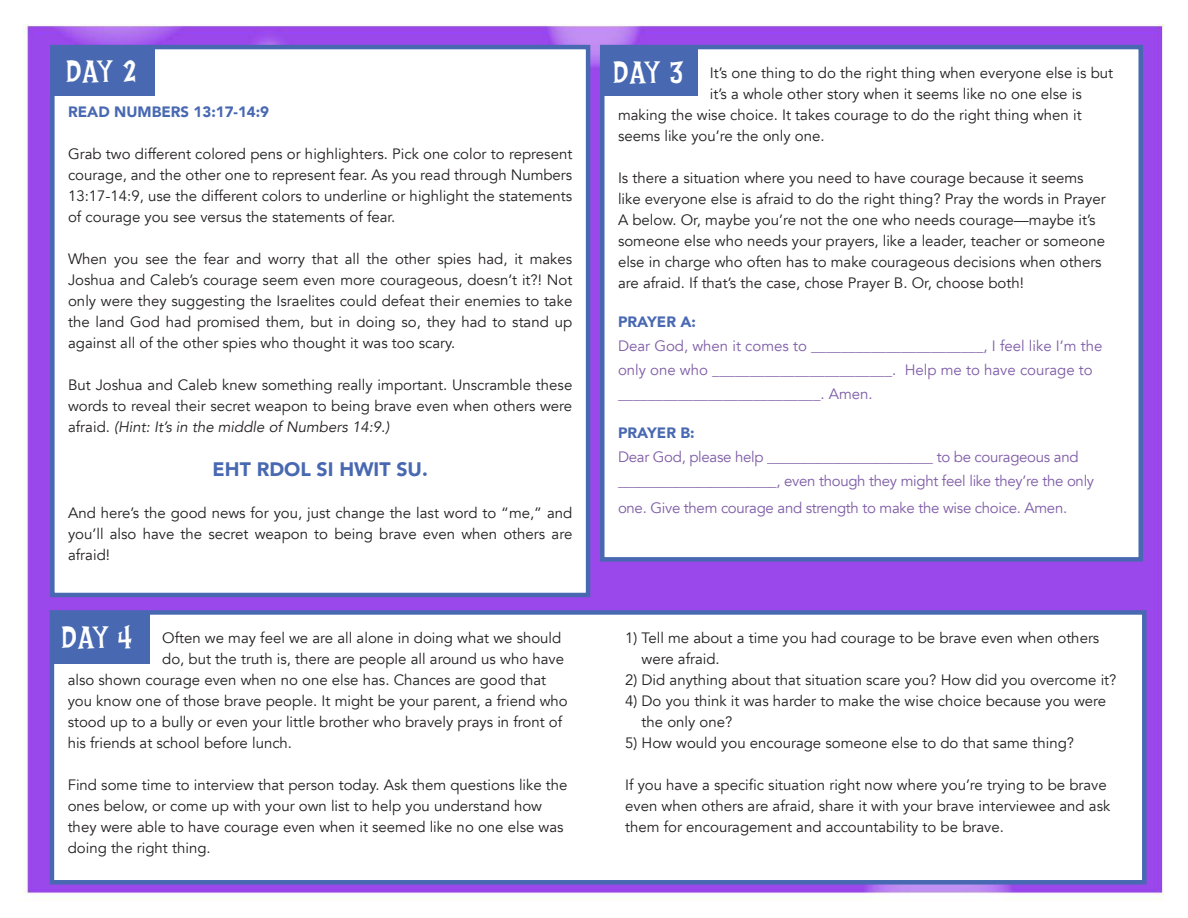
<style>
.page{position:relative;width:1188px;height:918px;background:#fff}
.page>*{position:absolute;margin:0;border:0;box-sizing:border-box;transform-origin:0 0}
.t1{font:28.5px "Fantasti Font";letter-spacing:.025em;color:#fff}
.t2{font:900 19.5px "Avenir";color:#4869b2}
.t3{font:15px/21px "Avenir";color:#221f1f}
.t4{font:15px/24px "Avenir";letter-spacing:-.02em;color:#7e5ca6}
.t5{font:15px/24px "Avenir";color:#7e5ca6}
.t6{font:900 15px "Avenir";color:#4869b2}
.s1{font-style:italic}
</style>
<div class="page">
<img style="left:23px;top:23px;width:1141px;height:877px">
<div style="left:52px;top:612px;width:1092px;height:270px;background:#fff"></div>
<div style="left:50px;top:610px;width:1097px;height:275px;border:5px solid #4869b2"></div>
<div style="left:602px;top:47px;width:539px;height:512px;background:#fff"></div>
<div style="left:600px;top:45px;width:543px;height:517px;border:5px solid #4869b2"></div>
<div style="left:52px;top:615px;width:98px;height:49px;background:#4869b2"></div>
<div style="left:604px;top:47px;width:94px;height:49px;background:#4869b2"></div>
<div style="left:52px;top:47px;width:536px;height:548px;background:#fff"></div>
<div style="left:50px;top:45px;width:540px;height:552px;border:5px solid #4869b2"></div>
<div style="left:53px;top:47px;width:102px;height:49px;background:#4869b2"></div>
<h1 class="t1" style="left:66px;top:55px;width:71px">DAY 2</h1>
<h1 class="t1" style="left:614px;top:57px;width:71px">DAY 3</h1>
<p class="t3" style="left:710px;top:64px;width:405px">It’s one thing to do the right thing when everyone else is but</p>
<p class="t3" style="left:710px;top:85px;width:373px">it’s a whole other story when it seems like no one else is</p>
<p class="t3" style="left:618px;top:106px;width:465px">making the wise choice. It takes courage to do the right thing when it</p>
<p class="t3" style="left:618px;top:127px;width:208px">seems like you’re the only one.</p>
<p class="t3" style="left:618px;top:169px;width:489px">Is there a situation where you need to have courage because it seems like everyone else is afraid to do the right thing? Pray the words in Prayer A below. Or, maybe you’re not the one who needs courage—maybe it’s someone else who needs your prayers, like a leader, teacher or someone else in charge who often has to make courageous decisions when others are afraid. If that’s the case, chose Prayer B. Or, choose both!</p>
<p class="t6" style="left:618px;top:315px;width:80px">PRAYER A:</p>
<p class="t5" style="left:618px;top:335px;width:486px">Dear God, when it comes to _______________________, I feel like I’m the only one who ________________________. Help me to have courage to ___________________________. Amen.</p>
<p class="t6" style="left:618px;top:426px;width:78px">PRAYER B:</p>
<p class="t4" style="left:618px;top:446px;width:478px">Dear God, please help _______________________ to be courageous and ______________________, even though they might feel like they’re the only</p>
<p class="t4" style="left:618px;top:497px;width:451px">one. Give them courage and strength to make the wise choice. Amen.</p>
<p class="t6" style="left:68px;top:105px;width:203px">READ NUMBERS 13:17-14:9</p>
<p class="t3" style="left:68px;top:145px;width:506px;text-align:justify">Grab two different colored pens or highlighters. Pick one color to represent courage, and the other one to represent fear. As you read through Numbers 13:17-14:9, use the different colors to underline or highlight the statements of courage you see versus the statements of fear.</p>
<p class="t3" style="left:68px;top:250px;width:506px;text-align:justify">When you see the fear and worry that all the other spies had, it makes Joshua and Caleb’s courage seem even more courageous, doesn’t it?! Not only were they suggesting the Israelites could defeat their enemies to take the land God had promised them, but in doing so, they had to stand up against all of the other spies who thought it was too scary.</p>
<p class="t3" style="left:68px;top:376px;width:506px;text-align:justify">But Joshua and Caleb knew something really important. Unscramble these words to reveal their secret weapon to being brave even when others were afraid. <span class="s1">(Hint: It’s in the middle of Numbers 14:9.)</span></p>
<h2 class="t2" style="left:213px;top:461px;width:217px">EHT RDOL SI HWIT SU.</h2>
<p class="t3" style="left:68px;top:504px;width:506px;text-align:justify">And here’s the good news for you, just change the last word to “me,” and you’ll also have the secret weapon to being brave even when others are afraid!</p>
<h1 class="t1" style="left:62px;top:622px;width:71px">DAY 4</h1>
<p class="t3" style="left:162px;top:629px;width:401px">Often we may feel we are all alone in doing what we should</p>
<p class="t3" style="left:162px;top:650px;width:403px">do, but the truth is, there are people all around us who have</p>
<p class="t3" style="left:68px;top:671px;width:480px">also shown courage even when no one else has. Chances are good that</p>
<p class="t3" style="left:68px;top:692px;width:502px">you know one of those brave people. It might be your parent, a friend who</p>
<p class="t3" style="left:68px;top:713px;width:496px">stood up to a bully or even your little brother who bravely prays in front of</p>
<p class="t3" style="left:68px;top:734px;width:226px">his friends at school before lunch.</p>
<p class="t3" style="left:68px;top:776px;width:501px">Find some time to interview that person today. Ask them questions like the ones below, or come up with your own list to help you understand how they were able to have courage even when it seemed like no one else was doing the right thing.</p>
<p class="t3" style="left:642px;top:629px;width:459px;text-indent:-16px">1) Tell me about a time you had courage to be brave even when others were afraid.</p>
<p class="t3" style="left:625px;top:671px;width:493px">2) Did anything about that situation scare you? How did you overcome it?</p>
<p class="t3" style="left:642px;top:692px;width:466px;text-indent:-16px">4) Do you think it was harder to make the wise choice because you were the only one?</p>
<p class="t3" style="left:625px;top:734px;width:450px">5) How would you encourage someone else to do that same thing?</p>
<p class="t3" style="left:625px;top:775px;width:487px">If you have a specific situation right now where you’re trying to be brave even when others are afraid, share it with your brave interviewee and ask them for encouragement and accountability to be brave.</p>
</div>
